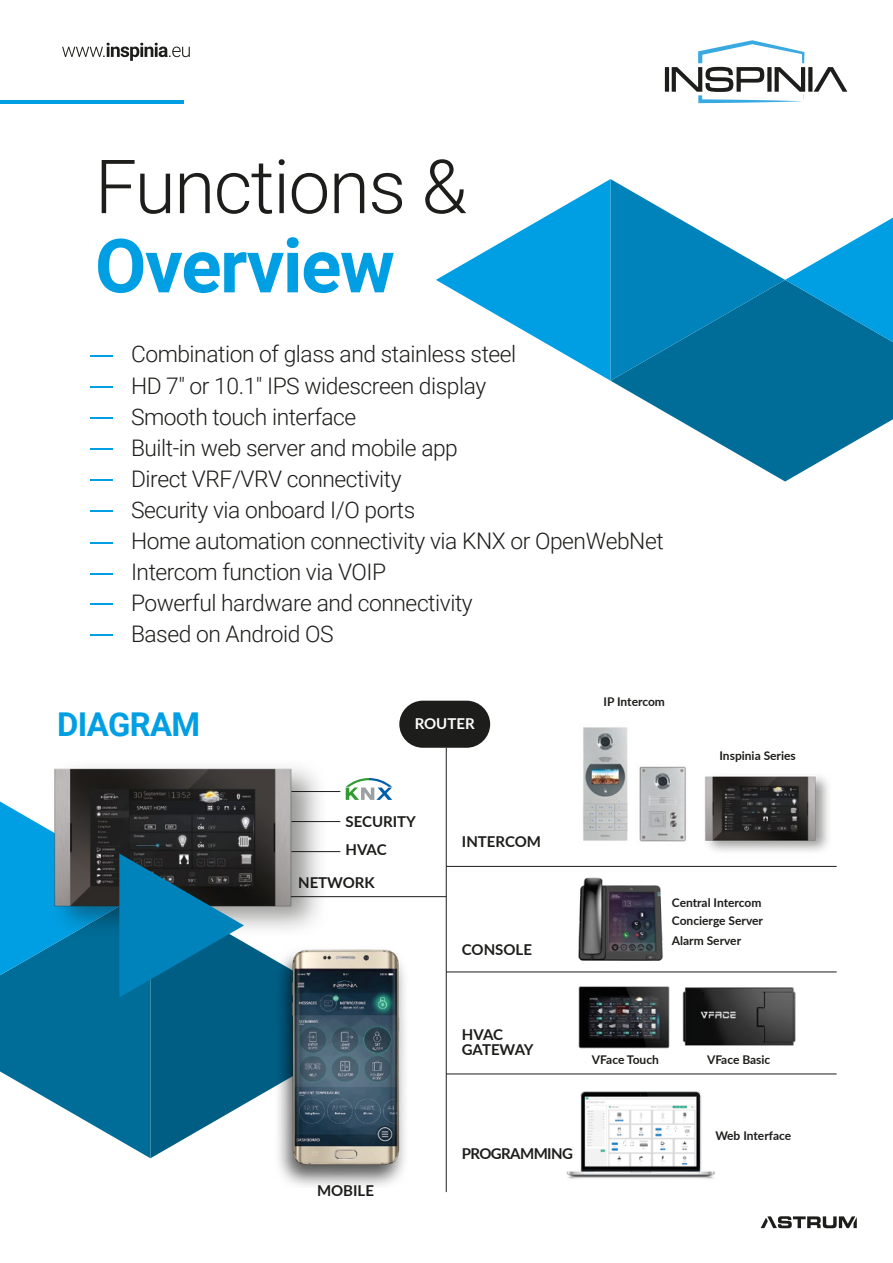
<style>
.page{position:relative;width:893px;height:1263px;background:#fff}
.page>*{position:absolute;margin:0;border:0;box-sizing:border-box;transform-origin:0 0}
.t1{font:300 74.7px "Roboto";letter-spacing:-.02em;color:#1d1d1b}
.t2{font:700 74.7px "Roboto";letter-spacing:-.02em;color:#009fe3}
.t3{font:700 32.85px "Roboto";letter-spacing:-.02em;color:#009fe3}
.t4{font:300 22.8px/31px "Roboto";letter-spacing:-.02em;color:#1d1d1b}
.t5{font:700 15px/27px "Lato";color:#1d1d1b}
.t6{font:700 15px/15px "Lato";letter-spacing:-.02em;color:#1d1d1b}
.t7{font:700 15px "Lato";letter-spacing:-.04em;color:#1d1d1b}
.t8{font:700 15px "Lato";color:#fff}
.t9{font:700 12px/18.5px "Lato";color:#1d1d1b}
</style>
<div class="page">
<svg style="left:244px;top:897px;width:140px;height:208px"></svg>
<hr style="left:90px;top:355px;width:23px;height:2px;background:#009fe3">
<hr style="left:90px;top:386px;width:23px;height:2px;background:#009fe3">
<hr style="left:90px;top:417px;width:23px;height:2px;background:#009fe3">
<hr style="left:90px;top:448px;width:23px;height:2px;background:#009fe3">
<hr style="left:90px;top:479px;width:23px;height:2px;background:#009fe3">
<svg style="left:90px;top:511px;width:23px;height:1px"></svg>
<svg style="left:90px;top:542px;width:23px;height:1px"></svg>
<svg style="left:90px;top:573px;width:23px;height:1px"></svg>
<hr style="left:90px;top:603px;width:23px;height:2px;background:#009fe3">
<hr style="left:90px;top:634px;width:23px;height:2px;background:#009fe3">
<hr style="left:0;top:100px;width:184px;height:4px;background:#009fe3">
<img style="left:673px;top:776px;width:164px;height:90px">
<svg style="left:611px;top:381px;width:282px;height:100px;fill:#006c98"></svg>
<svg style="left:436px;top:179px;width:457px;height:202px"></svg>
<img style="left:566px;top:1091px;width:148px;height:88px">
<svg style="left:62px;top:43px;width:128px;height:18px"></svg>
<svg style="left:665px;top:40px;width:182px;height:63px"></svg>
<div style="left:399px;top:701px;width:91px;height:47px;background:#1d1d1b;border-radius:24px"></div>
<svg style="left:761px;top:1216px;width:96px;height:12px"></svg>
<img style="left:578px;top:986px;width:92px;height:62px">
<img style="left:682px;top:987px;width:114px;height:59px">
<img style="left:583px;top:727px;width:45px;height:114px">
<img style="left:639px;top:766px;width:49px;height:78px">
<img style="left:249px;top:927px;width:156px;height:259px">
<img style="left:557px;top:877px;width:108px;height:96px">
<hr style="left:446px;top:748px;width:1px;height:444px;background:#1d1d1b">
<hr style="left:289px;top:896px;width:157px;height:1px;background:#1d1d1b">
<hr style="left:446px;top:866px;width:391px;height:1px;background:#1d1d1b">
<hr style="left:446px;top:971px;width:391px;height:1px;background:#1d1d1b">
<hr style="left:446px;top:1073px;width:391px;height:1px;background:#1d1d1b">
<img style="left:54px;top:766px;width:305px;height:196px">
<svg style="left:0;top:801px;width:244px;height:357px;background:#297797"></svg>
<svg style="left:346px;top:778px;width:46px;height:22px"></svg>
<h1 class="t1" style="left:95px;top:134px;width:374px">Functions &amp;</h1>
<h1 class="t2" style="left:95px;top:213px;width:301px">Overview</h1>
<p class="t4" style="left:131px;top:338px;width:534px">Combination of glass and stainless steel<br>HD 7" or 10.1" IPS widescreen display<br>Smooth touch interface<br>Built-in web server and mobile app<br>Direct VRF/VRV connectivity<br>Security via onboard I/O ports<br>Home automation connectivity via KNX or OpenWebNet Intercom function via VOIP<br>Powerful hardware and connectivity<br>Based on Android OS</p>
<h2 class="t3" style="left:57px;top:701px;width:145px">DIAGRAM</h2>
<p class="t8" style="left:415px;top:712px;width:62px">ROUTER</p>
<p class="t5" style="left:346px;top:808px;width:72px">SECURITY<br>HVAC</p>
<p class="t5" style="left:298px;top:869px;width:78px">NETWORK</p>
<p class="t5" style="left:462px;top:828px;width:81px">INTERCOM</p>
<p class="t5" style="left:462px;top:935px;width:72px">CONSOLE</p>
<p class="t9" style="left:604px;top:692px;width:63px">IP Intercom</p>
<p class="t9" style="left:719px;top:746px;width:78px">Inspinia Series</p>
<p class="t9" style="left:672px;top:892px;width:93px">Central Intercom<br>Concierge Server</p>
<p class="t9" style="left:672px;top:930px;width:71px">Alarm Server</p>
<p class="t5" style="left:317px;top:1177px;width:59px">MOBILE</p>
<p class="t6" style="left:462px;top:1027px;width:73px">HVAC<br>GATEWAY</p>
<p class="t9" style="left:592px;top:1050px;width:68px">VFace Touch</p>
<p class="t9" style="left:707px;top:1050px;width:65px">VFace Basic</p>
<p class="t7" style="left:462px;top:1143px;width:113px">PROGRAMMING</p>
<p class="t9" style="left:715px;top:1126px;width:77px">Web Interface</p>
</div>
